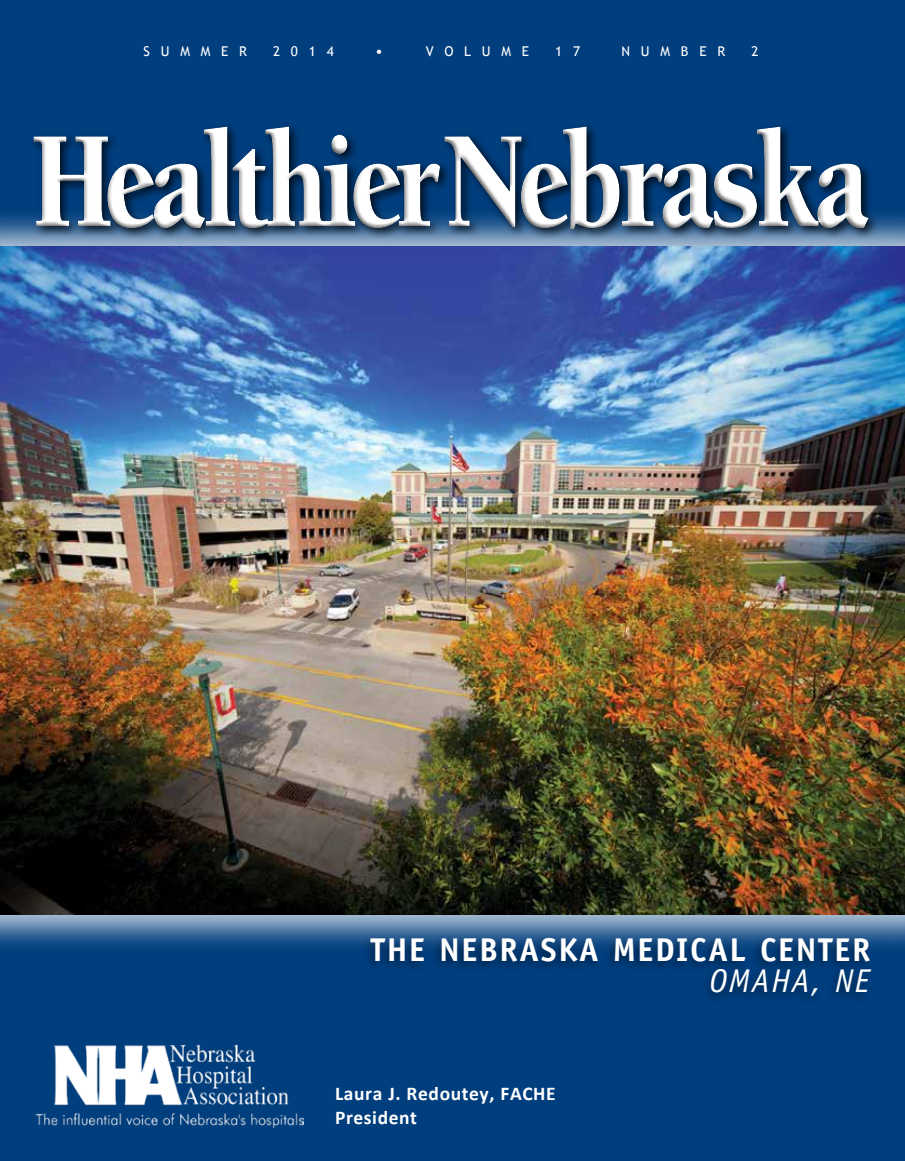
<style>
.page{position:relative;width:905px;height:1161px;background:#fff}
.page>*{position:absolute;margin:0;border:0;box-sizing:border-box;transform-origin:0 0}
.t1{font:700 33px "Officina Sans";letter-spacing:.05em;color:#fff}
.t2{font:italic 33px "Officina Sans";letter-spacing:.05em;color:#fff}
.t3{font:700 19.5px/23.4px "Calibri";letter-spacing:.03em;color:#fff}
.t4{font:15px "Trebuchet MS";color:#fff}
.t5{font:13.5px "Trebuchet MS";letter-spacing:.8em;color:#fff}
</style>
<div class="page">
<div style="left:0;top:834px;width:904px;height:327px;background:#003e7e"></div>
<img style="left:35px;top:1044px;width:268px;height:84px">
<div style="left:0;top:0;width:904px;height:834px;background:#003e7e"></div>
<div style="left:359px;top:934px;width:516px;height:74px;background:#000;opacity:.45"></div>
<div style="left:0;top:208px;width:904px;height:745px;background:#fff;opacity:.75"></div>
<img style="left:0;top:246px;width:904px;height:669px">
<div style="left:30px;top:123px;width:850px;height:118px;background:#000;opacity:.75"></div>
<div style="left:32px;top:126px;width:836px;height:104px;background:#000;opacity:.55"></div>
<p class="t5" style="left:143px;top:44px;width:105px">SUMMER</p>
<p class="t5" style="left:273px;top:44px;width:62px">2014</p>
<p class="t4" style="left:375px;top:42px;width:9px">•</p>
<p class="t5" style="left:425px;top:44px;width:105px">VOLUME</p>
<p class="t5" style="left:555px;top:44px;width:26px">1 7</p>
<p class="t5" style="left:621px;top:44px;width:105px">NUMBER</p>
<p class="t5" style="left:751px;top:44px;width:9px">2</p>
<h1 class="t1" style="left:370px;top:929px;width:501px">THE NEBRASKA MEDICAL CENTER</h1>
<h1 class="t2" style="left:709px;top:962px;width:162px">OMAHA, NE</h1>
<p class="t3" style="left:335px;top:1082px;width:222px">Laura J. Redoutey, FACHE<br>President</p>
</div>
